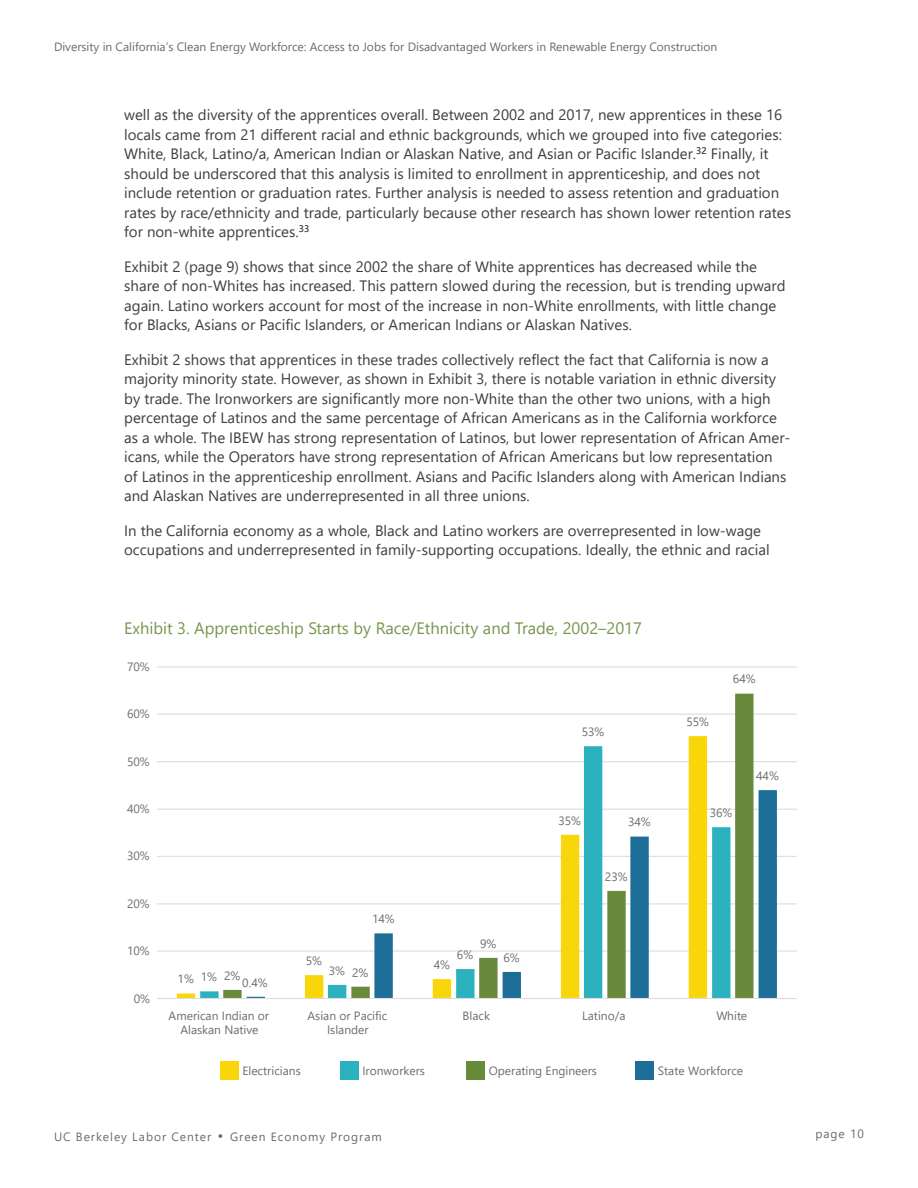
<style>
.page{position:relative;width:918px;height:1188px;background:#fff}
.page>*{position:absolute;margin:0;border:0;box-sizing:border-box;transform-origin:0 0}
.t1{font:16.5px "Segoe UI";color:#77954f}
.t2{font:15px/19.5px "Segoe UI";color:#3e3e3f}
.t3{font:12px/13.4px "Segoe UI";color:#6c6d70;text-align:center}
.t4{font:12px "Segoe UI";color:#6b6b6b}
.t5{font:12px "Segoe UI";letter-spacing:.08em;color:#6b6b6b}
.s1{font-size:15px}
</style>
<div class="page">
<hr style="left:157px;top:950px;width:640px;height:2px;background:#dcdddf">
<hr style="left:157px;top:903px;width:640px;height:1px;background:#dcdddf">
<hr style="left:157px;top:856px;width:640px;height:1px;background:#dcdddf">
<hr style="left:157px;top:809px;width:640px;height:1px;background:#dcdddf">
<hr style="left:157px;top:761px;width:640px;height:1px;background:#dcdddf">
<hr style="left:157px;top:714px;width:640px;height:1px;background:#dcdddf">
<hr style="left:157px;top:666px;width:640px;height:2px;background:#dcdddf">
<svg style="left:223px;top:694px;width:531px;height:304px"></svg>
<svg style="left:247px;top:790px;width:530px;height:208px"></svg>
<hr style="left:157px;top:998px;width:640px;height:1px;background:#dcdddf">
<div style="left:220px;top:1061px;width:19px;height:19px;background:#f9d60a"></div>
<div style="left:340px;top:1061px;width:19px;height:19px;background:#2cb2be"></div>
<div style="left:466px;top:1061px;width:19px;height:19px;background:#678a3b"></div>
<div style="left:635px;top:1061px;width:19px;height:19px;background:#1c6e97"></div>
<p class="t4" style="left:54px;top:36px;width:665px">Diversity in California’s Clean Energy Workforce: Access to Jobs for Disadvantaged Workers in Renewable Energy Construction</p>
<p class="t2" style="left:124px;top:104px;width:668px">well as the diversity of the apprentices overall. Between 2002 and 2017, new apprentices in these 16 locals came from 21 different racial and ethnic backgrounds, which we grouped into five categories:<br>White, Black, Latino/a, American Indian or Alaskan Native, and Asian or Pacific Islander.<sup>32</sup> Finally, it should be underscored that this analysis is limited to enrollment in apprenticeship, and does not include retention or graduation rates. Further analysis is needed to assess retention and graduation rates by race/ethnicity and trade, particularly because other research has shown lower retention rates for non-white apprentices.<sup>33</sup></p>
<p class="t2" style="left:124px;top:255px;width:663px">Exhibit 2 (page 9) shows that since 2002 the share of White apprentices has decreased while the share of non-Whites has increased. This pattern slowed during the recession, but is trending upward again. Latino workers account for most of the increase in non-White enrollments, with little change for Blacks, Asians or Pacific Islanders, or American Indians or Alaskan Natives.</p>
<p class="t2" style="left:124px;top:348px;width:668px">Exhibit 2 shows that apprentices in these trades collectively reflect the fact that California is now a majority minority state. However, as shown in Exhibit 3, there is notable variation in ethnic diversity by trade. The Ironworkers are significantly more non-White than the other two unions, with a high percentage of Latinos and the same percentage of African Americans as in the California workforce as a whole. The IBEW has strong representation of Latinos, but lower representation of African Amer&shy;icans, while the Operators have strong representation of African Americans but low representation<br>of Latinos in the apprenticeship enrollment. Asians and Pacific Islanders along with American Indians and Alaskan Natives are underrepresented in all three unions.</p>
<p class="t2" style="left:124px;top:519px;width:647px">In the California economy as a whole, Black and Latino workers are overrepresented in low-wage occupations and underrepresented in family-supporting occupations. Ideally, the ethnic and racial</p>
<p class="t1" style="left:124px;top:613px;width:519px">Exhibit 3. Apprenticeship Starts by Race/Ethnicity and Trade, 2002–2017</p>
<p class="t3" style="left:127px;top:659px;width:24px">70%</p>
<p class="t3" style="left:127px;top:706px;width:24px">60%</p>
<p class="t3" style="left:127px;top:754px;width:24px">50%</p>
<p class="t3" style="left:127px;top:801px;width:24px">40%</p>
<p class="t3" style="left:127px;top:848px;width:24px">30%</p>
<p class="t3" style="left:127px;top:896px;width:24px">20%</p>
<p class="t3" style="left:127px;top:943px;width:24px">10%</p>
<p class="t3" style="left:134px;top:991px;width:18px">0%</p>
<p class="t3" style="left:178px;top:971px;width:18px">1%</p>
<p class="t3" style="left:372px;top:911px;width:24px">14%</p>
<p class="t3" style="left:201px;top:969px;width:18px">1%</p>
<p class="t3" style="left:306px;top:953px;width:18px">5%</p>
<p class="t3" style="left:434px;top:957px;width:18px">4%</p>
<p class="t3" style="left:329px;top:963px;width:18px">3%</p>
<p class="t3" style="left:224px;top:968px;width:18px">2%</p>
<p class="t3" style="left:352px;top:965px;width:18px">2%</p>
<p class="t3" style="left:242px;top:975px;width:27px">0.4%</p>
<p class="t3" style="left:457px;top:947px;width:18px">6%</p>
<p class="t3" style="left:480px;top:936px;width:18px">9%</p>
<p class="t3" style="left:503px;top:950px;width:18px">6%</p>
<p class="t3" style="left:582px;top:724px;width:24px">53%</p>
<p class="t3" style="left:558px;top:813px;width:24px">35%</p>
<p class="t3" style="left:628px;top:814px;width:24px">34%</p>
<p class="t3" style="left:605px;top:869px;width:24px">23%</p>
<p class="t3" style="left:687px;top:714px;width:24px">55%</p>
<p class="t3" style="left:733px;top:671px;width:24px">64%</p>
<p class="t3" style="left:756px;top:768px;width:24px">44%</p>
<p class="t3" style="left:710px;top:805px;width:24px">36%</p>
<p class="t3" style="left:169px;top:1008px;width:102px">American Indian or<br>Alaskan Native</p>
<p class="t3" style="left:308px;top:1008px;width:81px">Asian or Pacific<br>Islander</p>
<p class="t3" style="left:463px;top:1008px;width:29px">Black</p>
<p class="t3" style="left:582px;top:1008px;width:45px">Latino/a</p>
<p class="t3" style="left:716px;top:1008px;width:32px">White</p>
<p class="t3" style="left:242px;top:1063px;width:60px">Electricians</p>
<p class="t3" style="left:362px;top:1063px;width:64px">Ironworkers</p>
<p class="t3" style="left:489px;top:1063px;width:110px">Operating Engineers</p>
<p class="t3" style="left:658px;top:1063px;width:87px">State Workforce</p>
<p class="t5" style="left:54px;top:1125px;width:329px">UC Berkeley Labor Center <span class="s1">•</span> Green Economy Program</p>
<p class="t4" style="left:816px;top:1123px;width:50px">page 10</p>
</div>
